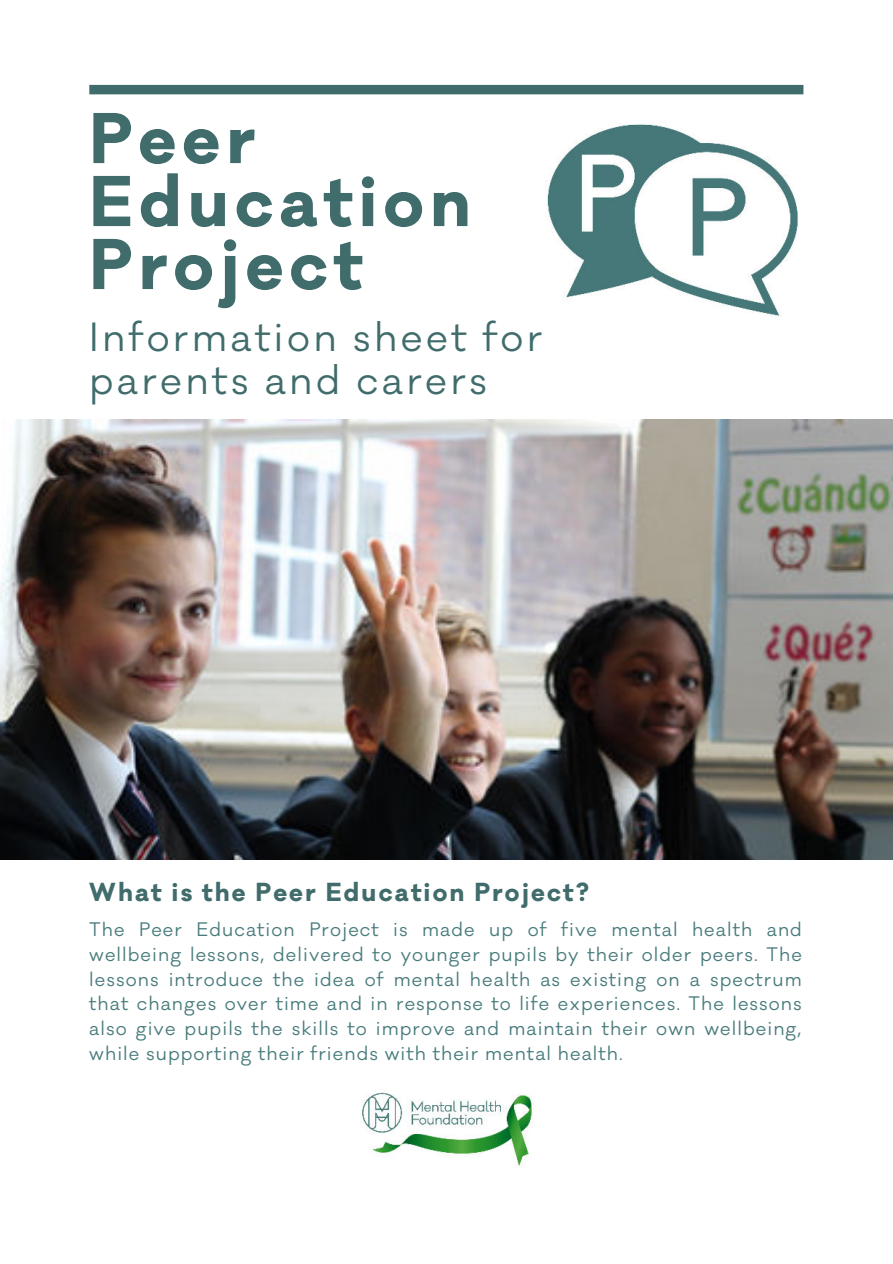
<style>
.page{position:relative;width:893px;height:1264px;background:#fff}
.page>*{position:absolute;margin:0;border:0;box-sizing:border-box;transform-origin:0 0}
.t1{font:700 66px/63px "Galano Classic";letter-spacing:.09em;color:#406c6b}
.t2{font:37.5px/42.8px "Galano Classic";letter-spacing:.09em;color:#406c6b}
.t3{font:700 24px "Galano Classic";letter-spacing:.09em;color:#406c6b}
.t4{font:18px/24.8px "Galano Classic";letter-spacing:.06em;color:#487b7c;text-align:justify}
</style>
<div class="page">
<img style="left:362px;top:1092px;width:172px;height:74px">
<div style="left:89px;top:85px;width:714px;height:9px;background:#406c6b"></div>
<img style="left:545px;top:124px;width:253px;height:192px">
<img style="left:0;top:420px;width:892px;height:439px">
<h1 class="t1" style="left:89px;top:107px;width:383px">Peer<br>Education<br>Project</h1>
<h2 class="t2" style="left:89px;top:316px;width:454px">Information sheet for parents and carers</h2>
<h3 class="t3" style="left:89px;top:876px;width:501px">What is the Peer Education Project?</h3>
<p class="t4" style="left:89px;top:917px;width:714px">The Peer Education Project is made up of five mental health and wellbeing lessons, delivered to younger pupils by their older peers. The lessons introduce the idea of mental health as existing on a spectrum that changes over time and in response to life experiences. The lessons also give pupils the skills to improve and maintain their own wellbeing, while supporting their friends with their mental health.</p>
</div>
